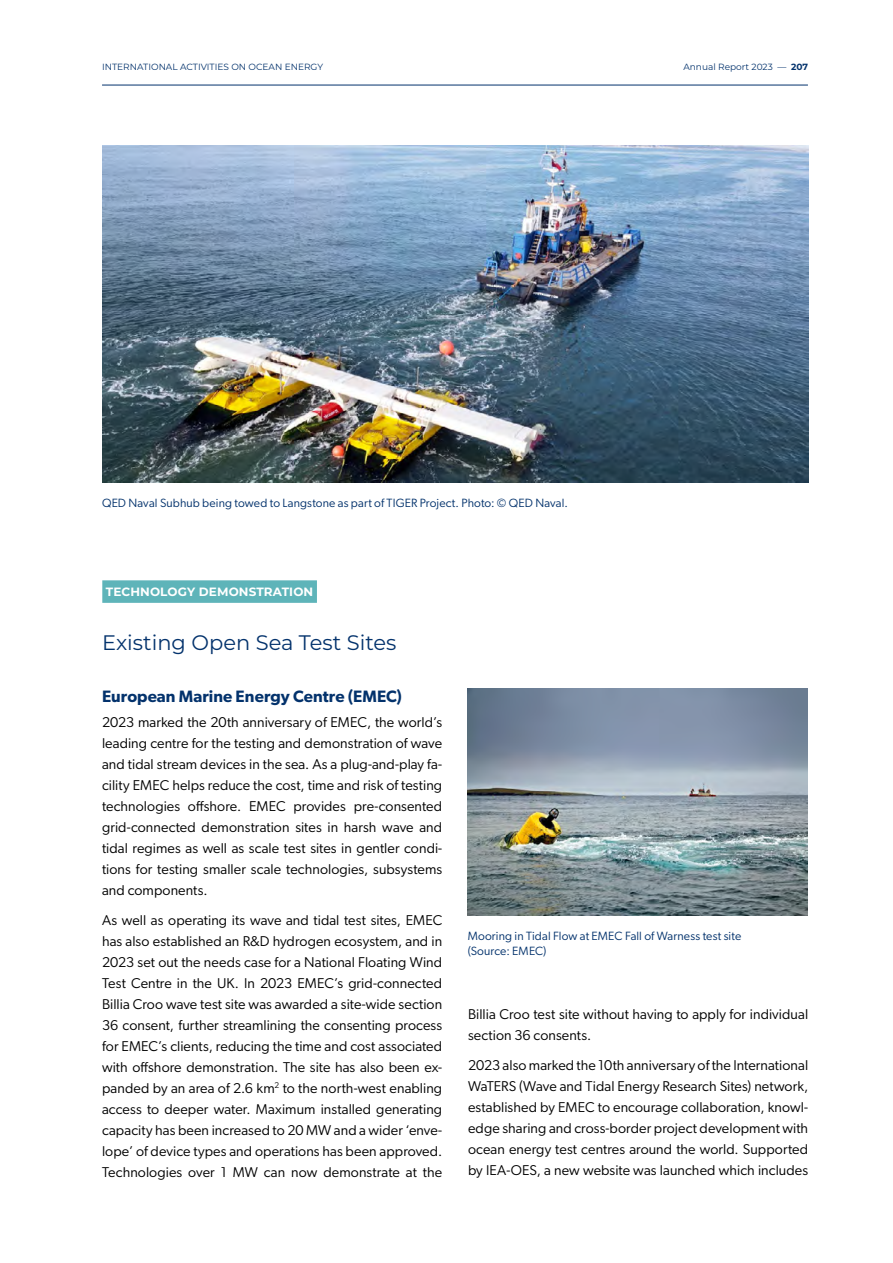
<style>
.page{position:relative;width:893px;height:1263px;background:#fff}
.page>*{position:absolute;margin:0;border:0;box-sizing:border-box;transform-origin:0 0}
.t1{font:21px "Montserrat";color:#03326c}
.t2{font:600 16.5px "Gibson";letter-spacing:.005em;color:#03326c}
.t3{font:14.25px/21px "Gibson";letter-spacing:.005em;color:#000;text-align:justify}
.t4{font:12px/15px "Gibson";letter-spacing:.01em;color:#03326c}
.t5{font:700 12px "Montserrat";letter-spacing:.01em;color:#fff}
.t6{font:9px "Montserrat";color:#03326c}
.s1{font-weight:700}
</style>
<div class="page">
<hr style="left:102px;top:85px;width:706px;height:1px;background:#03326c">
<div style="left:102px;top:580px;width:215px;height:23px;background:#5eb4b9"></div>
<img style="left:102px;top:145px;width:706px;height:337px">
<img style="left:468px;top:689px;width:340px;height:226px">
<p class="t6" style="left:102px;top:61px;width:223px">INTERNATIONAL ACTIVITIES ON OCEAN ENERGY</p>
<p class="t6" style="left:683px;top:61px;width:126px">Annual Report 2023 — <span class="s1">207</span></p>
<p class="t4" style="left:102px;top:495px;width:467px">QED Naval Subhub being towed to Langstone as part of TIGER Project. Photo: © QED Naval.</p>
<p class="t5" style="left:106px;top:583px;width:209px">TECHNOLOGY DEMONSTRATION</p>
<h1 class="t1" style="left:102px;top:628px;width:296px">Existing Open Sea Test Sites</h1>
<p class="t2" style="left:102px;top:686px;width:302px">European Marine Energy Centre (EMEC)</p>
<p class="t3" style="left:102px;top:711px;width:342px">2023 marked the 20th anniversary of EMEC, the world’s leading centre for the testing and demonstration of wave and tidal stream devices in the sea. As a plug-and-play fa&shy;cility EMEC helps reduce the cost, time and risk of testing technologies offshore. EMEC provides pre-consented grid-connected demonstration sites in harsh wave and tidal regimes as well as scale test sites in gentler condi&shy;tions for testing smaller scale technologies, subsystems and components.</p>
<p class="t3" style="left:102px;top:909px;width:342px">As well as operating its wave and tidal test sites, EMEC has also established an R&amp;D hydrogen ecosystem, and in 2023 set out the needs case for a National Floating Wind Test Centre in the UK. In 2023 EMEC’s grid-connected Billia Croo wave test site was awarded a site-wide section 36 consent, further streamlining the consenting process for EMEC’s clients, reducing the time and cost associated with offshore demonstration. The site has also been ex&shy;panded by an area of 2.6 km<sup>2</sup> to the north-west enabling access to deeper water. Maximum installed generating capacity has been increased to 20 MW and a wider ‘enve&shy;lope’ of device types and operations has been approved.<br>Technologies over 1 MW can now demonstrate at the</p>
<p class="t4" style="left:468px;top:928px;width:275px">Mooring in Tidal Flow at EMEC Fall of Warness test site (Source: EMEC)</p>
<p class="t3" style="left:468px;top:1004px;width:342px">Billia Croo test site without having to apply for individual section 36 consents.</p>
<p class="t3" style="left:468px;top:1054px;width:342px">2023 also marked the 10th anniversary of the International WaTERS (Wave and Tidal Energy Research Sites) network, established by EMEC to encourage collaboration, knowl&shy;edge sharing and cross-border project development with ocean energy test centres around the world. Supported by IEA-OES, a new website was launched which includes</p>
</div>
